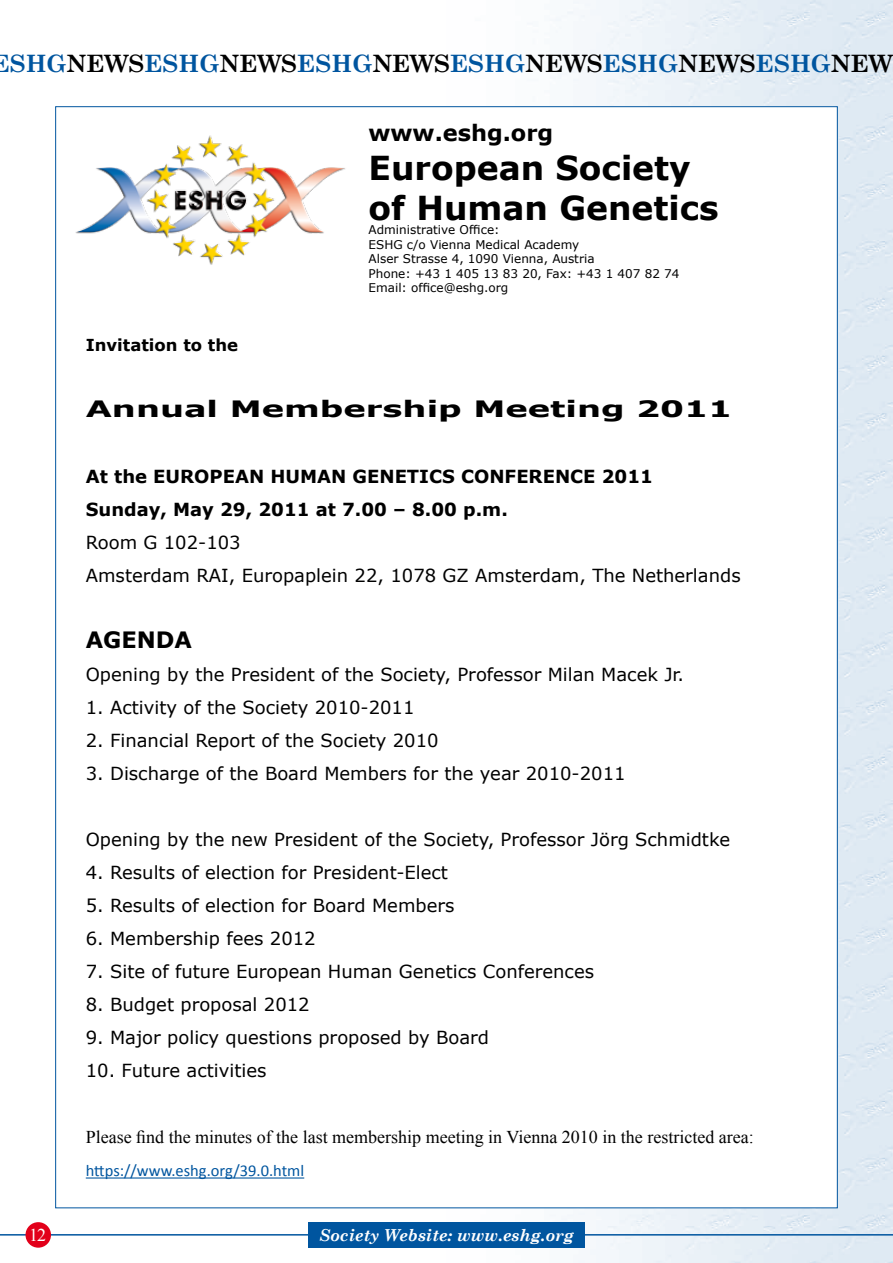
<style>
.page{position:relative;width:893px;height:1263px;background:#fff}
.page>*{position:absolute;margin:0;border:0;box-sizing:border-box;transform-origin:0 0}
.t1{font:700 33px/39.6px "Verdana";color:#000}
.t2{font:700 24px "Century Schoolbook";color:#00559f}
.t3{font:700 22.5px "Verdana";color:#000;scale:1.5 1}
.t4{font:700 22.5px "Verdana";color:#000}
.t5{font:18px/33px "Verdana";color:#000}
.t6{font:18px "Times New Roman";color:#000}
.t7{font:700 18px/33px "Verdana";color:#000}
.t8{font:18px "Times New Roman";color:#fff}
.t9{font:16.5px "Calibri";color:#00559f}
.t10{font:italic 700 16.5px "Century Schoolbook";color:#fff}
.t11{font:700 16.5px "Verdana";color:#000}
.t12{font:12px/14.4px "Verdana";color:#000}
.s1{color:#000}
</style>
<div class="page">
<img style="left:446px;top:0;width:447px;height:1263px">
<hr style="left:0;top:1234px;width:893px;height:1px;background:#00559f">
<div style="left:26px;top:1222px;width:25px;height:26px;background:#e2001a;border-radius:50%"></div>
<div style="left:308px;top:1222px;width:277px;height:26px;background:#00559f"></div>
<div style="left:56px;top:107px;width:781px;height:1101px;background:#fff"></div>
<hr style="left:86px;top:1177px;width:218px;height:1px;background:#00559f">
<img style="left:75px;top:135px;width:270px;height:130px">
<h2 class="t2" style="left:-9px;top:44px;width:903px">ESHG<span class="s1">NEWS</span>ESHG<span class="s1">NEWS</span>ESHG<span class="s1">NEWS</span>ESHG<span class="s1">NEWS</span>ESHG<span class="s1">NEWS</span>ESHG<span class="s1">NEW</span></h2>
<p class="t11" style="left:86px;top:333px;width:154px">Invitation to the</p>
<p class="t4" style="left:369px;top:117px;width:186px">www.eshg.org</p>
<h1 class="t1" style="left:369px;top:148px;width:352px">European Society of Human Genetics</h1>
<p class="t12" style="left:369px;top:223px;width:312px">Administrative Office:<br>ESHG c/o Vienna Medical Academy<br>Alser Strasse 4, 1090 Vienna, Austria<br>Phone: +43 1 405 13 83 20, Fax: +43 1 407 82 74<br>Email: office@eshg.org</p>
<p class="t3" style="left:86px;top:393px;width:432px">Annual Membership Meeting 2011</p>
<p class="t7" style="left:86px;top:460px;width:569px">At the EUROPEAN HUMAN GENETICS CONFERENCE 2011<br>Sunday, May 29, 2011 at 7.00 – 8.00 p.m.</p>
<p class="t5" style="left:86px;top:526px;width:656px">Room G 102-103<br>Amsterdam RAI, Europaplein 22, 1078 GZ Amsterdam, The Netherlands</p>
<p class="t4" style="left:86px;top:624px;width:108px">AGENDA</p>
<p class="t5" style="left:86px;top:658px;width:600px">Opening by the President of the Society, Professor Milan Macek Jr.</p>
<p class="t5" style="left:86px;top:691px;width:330px">1. Activity of the Society 2010-2011</p>
<p class="t5" style="left:86px;top:724px;width:354px">2. Financial Report of the Society 2010</p>
<p class="t5" style="left:86px;top:757px;width:541px">3. Discharge of the Board Members for the year 2010-2011</p>
<p class="t5" style="left:86px;top:823px;width:646px">Opening by the new President of the Society, Professor Jörg Schmidtke</p>
<p class="t5" style="left:86px;top:856px;width:364px">4. Results of election for President-Elect</p>
<p class="t5" style="left:86px;top:889px;width:370px">5. Results of election for Board Members</p>
<p class="t5" style="left:86px;top:922px;width:231px">6. Membership fees 2012</p>
<p class="t5" style="left:86px;top:955px;width:510px">7. Site of future European Human Genetics Conferences</p>
<p class="t5" style="left:86px;top:988px;width:225px">8. Budget proposal 2012</p>
<p class="t5" style="left:86px;top:1021px;width:405px">9. Major policy questions proposed by Board</p>
<p class="t5" style="left:86px;top:1054px;width:182px">10. Future activities</p>
<p class="t6" style="left:86px;top:1125px;width:669px">Please find the minutes of the last membership meeting in Vienna 2010 in the restricted area:</p>
<p class="t9" style="left:86px;top:1160px;width:220px">https://www.eshg.org/39.0.html</p>
<p class="t8" style="left:29px;top:1223px;width:18px">12</p>
<p class="t10" style="left:319px;top:1222px;width:256px">Society Website: www.eshg.org</p>
</div>
